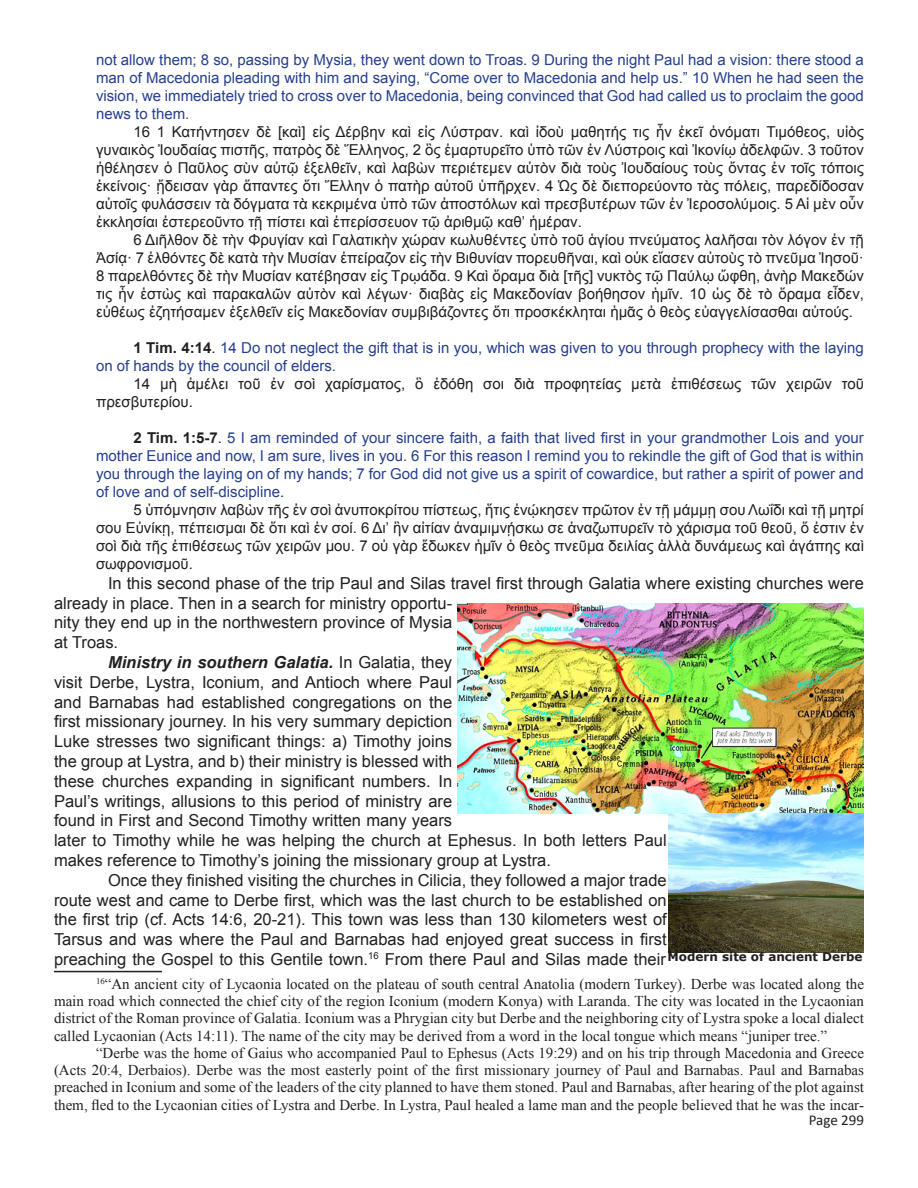
<style>
.page{position:relative;width:918px;height:1188px;background:#fff}
.page>*{position:absolute;margin:0;border:0;box-sizing:border-box;transform-origin:0 0}
.t1{font:16.5px/19.8px "Arial";color:#231f20}
.t2{font:15px/18px "Arial";color:#231f20;text-align:justify}
.Footnote{font:15px/17.2px "Times New Roman";color:#231f20;text-align:justify}
.t3{font:15px/18px "Arial";color:#253f8e;text-align:justify}
.t4{font:15px "Calibri";color:#231f20}
.t5{font:700 12px "Verdana";color:#231f20}
.s1{font-weight:700;color:#231f20}
.s2{color:#231f20}
.s3{font-weight:700;font-style:italic}
</style>
<div class="page">
<hr style="left:54px;top:971px;width:108px;height:1px;background:#231f20">
<img style="left:458px;top:603px;width:405px;height:210px">
<img style="left:669px;top:813px;width:194px;height:139px">
<p class="t3" style="left:96px;top:51px;width:769px">not allow them; 8 so, passing by Mysia, they went down to Troas. 9 During the night Paul had a vision: there stood a man of Macedonia pleading with him and saying, “Come over to Macedonia and help us.” 10 When he had seen the vision, we immediately tried to cross over to Macedonia, being convinced that God had called us to proclaim the good news to them.</p>
<p class="t2" style="left:96px;top:123px;width:770px;text-indent:38px">16 1 Κατήντησεν δὲ [καὶ] εἰς Δέρβην καὶ εἰς Λύστραν. καὶ ἰδοὺ μαθητής τις ἦν ἐκεῖ ὀνόματι Τιμόθεος, υἱὸς γυναικὸς Ἰουδαίας πιστῆς, πατρὸς δὲ Ἕλληνος, 2 ὃς ἐμαρτυρεῖτο ὑπὸ τῶν ἐν Λύστροις καὶ Ἰκονίῳ ἀδελφῶν. 3 τοῦτον ἠθέλησεν ὁ Παῦλος σὺν αὐτῷ ἐξελθεῖν, καὶ λαβὼν περιέτεμεν αὐτὸν διὰ τοὺς Ἰουδαίους τοὺς ὄντας ἐν τοῖς τόποις ἐκείνοις· ᾔδεισαν γὰρ ἅπαντες ὅτι Ἕλλην ὁ πατὴρ αὐτοῦ ὑπῆρχεν. 4 Ὡς δὲ διεπορεύοντο τὰς πόλεις, παρεδίδοσαν αὐτοῖς φυλάσσειν τὰ δόγματα τὰ κεκριμένα ὑπὸ τῶν ἀποστόλων καὶ πρεσβυτέρων τῶν ἐν Ἰεροσολύμοις. 5 Αἱ μὲν οὖν ἐκκλησίαι ἐστερεοῦντο τῇ πίστει καὶ ἐπερίσσευον τῷ ἀριθμῷ καθʼ ἡμέραν.</p>
<p class="t2" style="left:96px;top:231px;width:770px;text-indent:38px">6 Διῆλθον δὲ τὴν Φρυγίαν καὶ Γαλατικὴν χώραν κωλυθέντες ὑπὸ τοῦ ἁγίου πνεύματος λαλῆσαι τὸν λόγον ἐν τῇ Ἀσίᾳ· 7 ἐλθόντες δὲ κατὰ τὴν Μυσίαν ἐπείραζον εἰς τὴν Βιθυνίαν πορευθῆναι, καὶ οὐκ εἴασεν αὐτοὺς τὸ πνεῦμα Ἰησοῦ· 8 παρελθόντες δὲ τὴν Μυσίαν κατέβησαν εἰς Τρῳάδα. 9 Καὶ ὅραμα διὰ [τῆς] νυκτὸς τῷ Παύλῳ ὤφθη, ἀνὴρ Μακεδών τις ἦν ἑστὼς καὶ παρακαλῶν αὐτὸν καὶ λέγων· διαβὰς εἰς Μακεδονίαν βοήθησον ἡμῖν. 10 ὡς δὲ τὸ ὅραμα εἶδεν, εὐθέως ἐζητήσαμεν ἐξελθεῖν εἰς Μακεδονίαν συμβιβάζοντες ὅτι προσκέκληται ἡμᾶς ὁ θεὸς εὐαγγελίσασθαι αὐτούς.</p>
<p class="t3" style="left:96px;top:339px;width:769px;text-indent:38px"><span class="s1">1 Tim. 4:14</span><span class="s2">.</span> 14 Do not neglect the gift that is in you, which was given to you through prophecy with the laying on of hands by the council of elders.</p>
<p class="t2" style="left:96px;top:375px;width:769px;text-indent:38px">14 μὴ ἀμέλει τοῦ ἐν σοὶ χαρίσματος, ὃ ἐδόθη σοι διὰ προφητείας μετὰ ἐπιθέσεως τῶν χειρῶν τοῦ πρεσβυτερίου.</p>
<p class="t3" style="left:96px;top:429px;width:769px;text-indent:38px"><span class="s1">2 Tim. 1:5-7</span><span class="s2">.</span> 5 I am reminded of your sincere faith, a faith that lived first in your grandmother Lois and your mother Eunice and now, I am sure, lives in you. 6 For this reason I remind you to rekindle the gift of God that is within you through the laying on of my hands; 7 for God did not give us a spirit of cowardice, but rather a spirit of power and of love and of self-discipline<span class="s2">.</span></p>
<p class="t2" style="left:96px;top:501px;width:770px;text-indent:38px">5 ὑπόμνησιν λαβὼν τῆς ἐν σοὶ ἀνυποκρίτου πίστεως, ἥτις ἐνῴκησεν πρῶτον ἐν τῇ μάμμῃ σου Λωΐδι καὶ τῇ μητρί σου Εὐνίκῃ, πέπεισμαι δὲ ὅτι καὶ ἐν σοί. 6 Διʼ ἣν αἰτίαν ἀναμιμνῄσκω σε ἀναζωπυρεῖν τὸ χάρισμα τοῦ θεοῦ, ὅ ἐστιν ἐν σοὶ διὰ τῆς ἐπιθέσεως τῶν χειρῶν μου. 7 οὐ γὰρ ἔδωκεν ἡμῖν ὁ θεὸς πνεῦμα δειλίας ἀλλὰ δυνάμεως καὶ ἀγάπης καὶ σωφρονισμοῦ.</p>
<p class="t1" style="left:54px;top:573px;width:811px;text-indent:54px">In this second phase of the trip Paul and Silas travel first through Galatia where existing churches were already in place. Then in a search for ministry opportu-<br>nity they end up in the northwestern province of Mysia<br>at Troas.</p>
<p class="t1" style="left:54px;top:652px;width:614px;text-indent:54px"><span class="s3">Ministry in southern Galatia.</span> In Galatia, they<br>visit Derbe, Lystra, Iconium, and Antioch where Paul<br>and Barnabas had established congregations on the<br>first missionary journey. In his very summary depiction<br>Luke stresses two significant things: a) Timothy joins<br>the group at Lystra, and b) their ministry is blessed with<br>these churches expanding in significant numbers. In<br>Paul’s writings, allusions to this period of ministry are<br>found in First and Second Timothy written many years<br>later to Timothy while he was helping the church at Ephesus. In both letters Paul makes reference to Timothy’s joining the missionary group at Lystra.</p>
<p class="t1" style="left:54px;top:870px;width:614px;text-align:justify;text-indent:54px">Once they finished visiting the churches in Cilicia, they followed a major trade route west and came to Derbe first, which was the last church to be established on the first trip (cf. Acts 14:6, 20-21). This town was less than 130 kilometers west of Tarsus and was where the Paul and Barnabas had enjoyed great success in first preaching the Gospel to this Gentile town.<sup>16</sup> From there Paul and Silas made their</p>
<p class="Footnote" style="left:54px;top:975px;width:812px;text-indent:42px"><sup>16</sup>“An ancient city of Lycaonia located on the plateau of south central Anatolia (modern Turkey). Derbe was located along the main road which connected the chief city of the region Iconium (modern Konya) with Laranda. The city was located in the Lycaonian district of the Roman province of Galatia. Iconium was a Phrygian city but Derbe and the neighboring city of Lystra spoke a local dialect called Lycaonian (Acts 14:11). The name of the city may be derived from a word in the local tongue which means “juniper tree.”</p>
<p class="Footnote" style="left:54px;top:1044px;width:812px;text-indent:42px">“Derbe was the home of Gaius who accompanied Paul to Ephesus (Acts 19:29) and on his trip through Macedonia and Greece (Acts 20:4, Derbaios). Derbe was the most easterly point of the first missionary journey of Paul and Barnabas. Paul and Barnabas preached in Iconium and some of the leaders of the city planned to have them stoned. Paul and Barnabas, after hearing of the plot against them, fled to the Lycaonian cities of Lystra and Derbe. In Lystra, Paul healed a lame man and the people believed that he was the incar-</p>
<p class="t5" style="left:668px;top:949px;width:196px">Modern site of ancient Derbe</p>
<p class="t4" style="left:809px;top:1110px;width:57px">Page 299</p>
</div>
